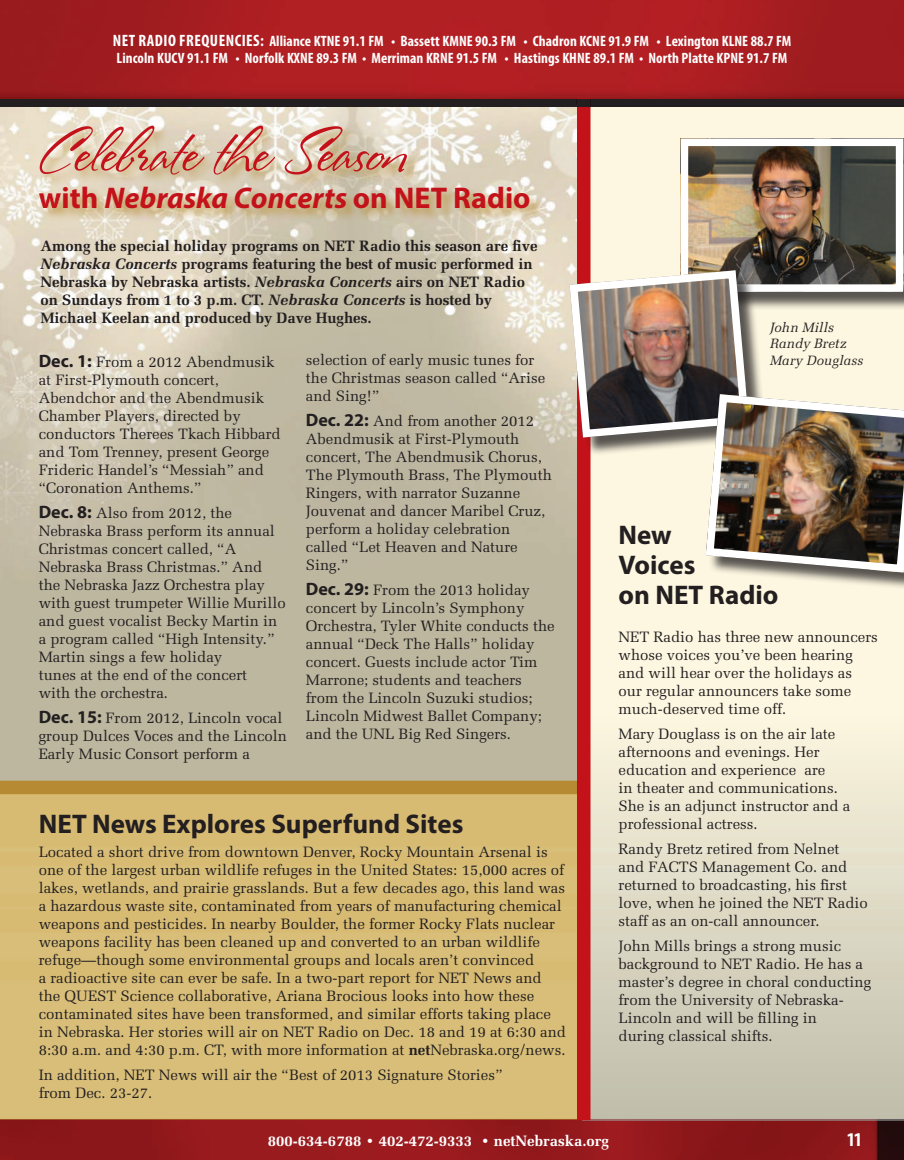
<style>
.page{position:relative;width:904px;height:1160px;background:#fff}
.page>*{position:absolute;margin:0;border:0;box-sizing:border-box;transform-origin:0 0}
.t1{font:57px "Stephanie Marie JF";color:#c4121a}
.t2{font:italic 700 30px "Myriad Pro";color:#c4121a}
.t3{font:700 27px/30px "Myriad Pro";color:#231f20}
.t4{font:700 condensed 19.5px "Myriad Pro";color:#fff}
.t5{font:15px/18px "Melior LT Std";color:#231f20}
.t6{font:700 15px/18px "Melior LT Std";color:#231f20}
.t7{font:700 condensed 15px/16.5px "Myriad Pro";letter-spacing:.005em;color:#fff}
.t8{font:700 15px "Melior LT Std";color:#fff}
.t9{font:italic 13.5px/16.2px "Melior LT Std";letter-spacing:.01em;color:#231f20}
.s1{font-size:16.5px}
.s2{font-style:normal}
.s3{font-style:italic}
.s4{font-family:"Myriad Pro";font-weight:700;font-size:18px}
.s5{font-weight:700}
</style>
<div class="page">
<img style="left:1px;top:1120px;width:902px;height:39px">
<img style="left:1px;top:1px;width:902px;height:98px">
<img style="left:1px;top:107px;width:575px;height:673px">
<div style="left:0;top:780px;width:583px;height:14px;background:#b68a33"></div>
<svg style="left:590px;top:107px;width:313px;height:1012px;background:#eae4cf"></svg>
<div style="left:0;top:791px;width:576px;height:329px;background:#d8be78"></div>
<div style="left:39px;top:125px;width:504px;height:97px;background:#b68a33;opacity:.75"></div>
<div style="left:576px;top:98px;width:14px;height:1022px;background:#c4121a"></div>
<div style="left:682px;top:141px;width:221px;height:169px;background:#231f20;opacity:.75"></div>
<img style="left:689px;top:148px;width:204px;height:135px">
<div style="left:680px;top:139px;width:222px;height:153px;border:8px solid #fff"></div>
<div style="left:572px;top:273px;width:194px;height:183px;background:#231f20;opacity:.75"></div>
<img style="left:577px;top:270px;width:171px;height:167px">
<div style="left:569px;top:271px;width:179px;height:166px;border:8px solid #fff;border-radius:13px"></div>
<div style="left:708px;top:397px;width:195px;height:194px;background:#231f20;opacity:.75"></div>
<img style="left:701px;top:390px;width:202px;height:186px">
<div style="left:0;top:99px;width:903px;height:8px;background:#231f20"></div>
<hr style="left:0;top:0;width:1px;height:1160px;background:#ee1d23">
<hr style="left:0;top:0;width:903px;height:1px;background:#ee1d23">
<hr style="left:903px;top:0;width:1px;height:1160px;background:#ee1d23">
<hr style="left:0;top:1159px;width:903px;height:1px;background:#ee1d23">
<img style="left:145px;top:196px;width:35px;height:10px">
<img style="left:180px;top:142px;width:397px;height:638px">
<img style="left:590px;top:1119px;width:313px;height:1px">
<svg style="left:576px;top:780px;width:1px;height:14px"></svg>
<p class="t7" style="left:113px;top:33px;width:680px"><span class="s1">NET RADIO FREQUENCIES:</span> Alliance KTNE 91.1 FM • Bassett KMNE 90.3 FM • Chadron KCNE 91.9 FM • Lexington KLNE 88.7 FM<br>Lincoln KUCV 91.1 FM • Norfolk KXNE 89.3 FM • Merriman KRNE 91.5 FM • Hastings KHNE 89.1 FM • North Platte KPNE 91.7 FM</p>
<h1 class="t1" style="left:39px;top:117px;width:369px">Celebrate the Season</h1>
<h2 class="t2" style="left:39px;top:178px;width:493px"><span class="s2">with</span> Nebraska Concerts <span class="s2">on NET Radio</span></h2>
<p class="t6" style="left:40px;top:237px;width:498px">Among the special holiday programs on NET Radio this season are five <span class="s3">Nebraska Concerts</span> programs featuring the best of music performed in Nebraska by Nebraska artists. <span class="s3">Nebraska Concerts</span> airs on NET Radio on Sundays from 1 to 3 p.m. CT. <span class="s3">Nebraska Concerts</span> is hosted by Michael Keelan and produced by Dave Hughes.</p>
<p class="t5" style="left:39px;top:353px;width:243px"><span class="s4">Dec. 1:</span> From a 2012 Abendmusik at First-Plymouth concert,<br>Abendchor and the Abendmusik<br>Chamber Players, directed by conductors Therees Tkach Hibbard and Tom Trenney, present George<br>Frideric Handel’s “Messiah” and “Coronation Anthems.”</p>
<p class="t5" style="left:39px;top:504px;width:248px"><span class="s4">Dec. 8:</span> Also from 2012, the<br>Nebraska Brass perform its annual<br>Christmas concert called, “A<br>Nebraska Brass Christmas.” And the Nebraska Jazz Orchestra play with guest trumpeter Willie Murillo and guest vocalist Becky Martin in a program called “High Intensity.”<br>Martin sings a few holiday<br>tunes at the end of the concert<br>with the orchestra.</p>
<p class="t5" style="left:39px;top:709px;width:250px"><span class="s4">Dec. 15:</span> From 2012, Lincoln vocal group Dulces Voces and the Lincoln<br>Early Music Consort perform a</p>
<p class="t5" style="left:306px;top:351px;width:241px">selection of early music tunes for the Christmas season called “Arise and Sing!”</p>
<p class="t5" style="left:306px;top:412px;width:247px"><span class="s4">Dec. 22:</span> And from another 2012<br>Abendmusik at First-Plymouth concert, The Abendmusik Chorus,<br>The Plymouth Brass, The Plymouth<br>Ringers, with narrator Suzanne<br>Jouvenat and dancer Maribel Cruz, perform a holiday celebration called “Let Heaven and Nature<br>Sing.”</p>
<p class="t5" style="left:306px;top:580px;width:250px"><span class="s4">Dec. 29:</span> From the 2013 holiday concert by Lincoln’s Symphony<br>Orchestra, Tyler White conducts the annual “Deck The Halls” holiday concert. Guests include actor Tim<br>Marrone; students and teachers from the Lincoln Suzuki studios;<br>Lincoln Midwest Ballet Company; and the UNL Big Red Singers.</p>
<h3 class="t3" style="left:39px;top:807px;width:426px">NET News Explores Superfund Sites</h3>
<p class="t5" style="left:39px;top:843px;width:528px">Located a short drive from downtown Denver, Rocky Mountain Arsenal is one of the largest urban wildlife refuges in the United States: 15,000 acres of lakes, wetlands, and prairie grasslands. But a few decades ago, this land was a hazardous waste site, contaminated from years of manufacturing chemical weapons and pesticides. In nearby Boulder, the former Rocky Flats nuclear weapons facility has been cleaned up and converted to an urban wildlife refuge—though some environmental groups and locals aren’t convinced<br>a radioactive site can ever be safe. In a two-part report for NET News and the QUEST Science collaborative, Ariana Brocious looks into how these contaminated sites have been transformed, and similar efforts taking place in Nebraska. Her stories will air on NET Radio on Dec. 18 and 19 at 6:30 and 8:30 a.m. and 4:30 p.m. CT, with more information at <span class="s5">net</span>Nebraska.org/news.</p>
<p class="t5" style="left:39px;top:1066px;width:465px">In addition, NET News will air the “Best of 2013 Signature Stories” from Dec. 23-27.</p>
<p class="t9" style="left:769px;top:319px;width:95px">John Mills<br>Randy Bretz<br>Mary Douglass</p>
<h3 class="t3" style="left:618px;top:519px;width:161px">New<br>Voices<br>on NET Radio</h3>
<p class="t5" style="left:618px;top:628px;width:261px">NET Radio has three new announcers whose voices you’ve been hearing and will hear over the holidays as our regular announcers take some much-deserved time off.</p>
<p class="t5" style="left:618px;top:725px;width:233px">Mary Douglass is on the air late afternoons and evenings. Her education and experience are<br>in theater and communications.<br>She is an adjunct instructor and a professional actress.</p>
<p class="t5" style="left:618px;top:839px;width:251px">Randy Bretz retired from Nelnet and FACTS Management Co. and returned to broadcasting, his first love, when he joined the NET Radio staff as an on-call announcer.</p>
<p class="t5" style="left:618px;top:936px;width:254px">John Mills brings a strong music background to NET Radio. He has a master’s degree in choral conducting from the University of Nebraska-<br>Lincoln and will be filling in<br>during classical shifts.</p>
<p class="t8" style="left:268px;top:1131px;width:342px">800-634-6788 • 402-472-9333 • netNebraska.org</p>
<h3 class="t4" style="left:846px;top:1127px;width:17px">11</h3>
</div>
